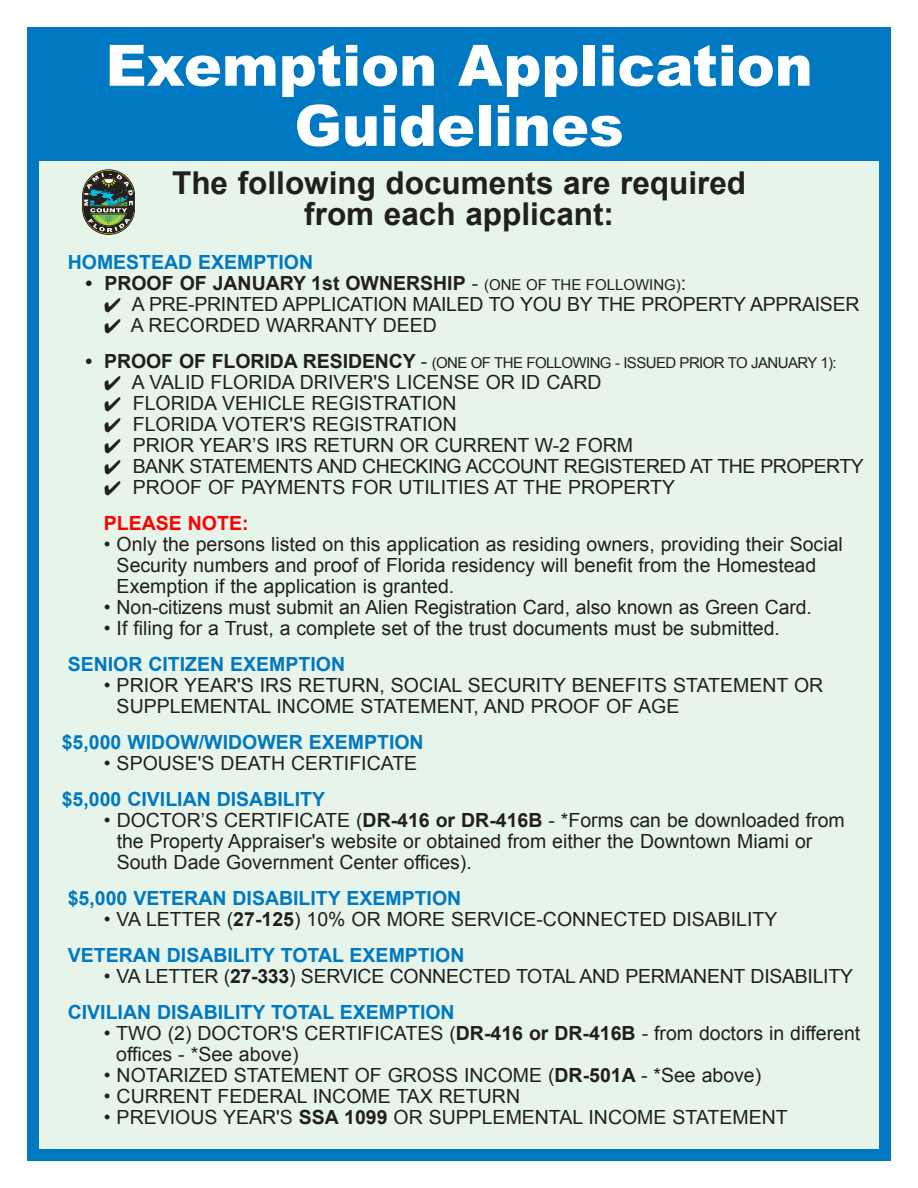
<style>
.page{position:relative;width:918px;height:1188px;background:#fff}
.page>*{position:absolute;margin:0;border:0;box-sizing:border-box;transform-origin:0 0}
.t1{font:900 57px/60.2px "Arial";color:#fff;text-align:center}
.t2{font:700 31.5px "Arial";color:#231f20}
.t3{font:19.5px/21px "Arial";color:#231f20}
.t4{font:700 19.5px "Arial";color:#0079c2}
.t5{font:19.5px "Arial";letter-spacing:-.025em;color:#231f20}
.t6{font:700 19.5px "Arial";color:#231f20}
.t7{font:700 19.5px "Arial";color:#f00}
.t8{font:15px "Arial";letter-spacing:-.04em;color:#231f20}
.s1{font-weight:400}
.s2{font-weight:400;font-size:15px}
.s3{font-weight:700;font-size:19.5px}
.s4{font-size:19.5px}
.s5{font-weight:700}
</style>
<div class="page">
<div style="left:27px;top:27px;width:864px;height:1134px;background:#e7f4e9;border:12px solid #0079c2"></div>
<div style="left:37px;top:27px;width:844px;height:133px;background:#0079c2"></div>
<div style="left:82px;top:170px;width:53px;height:65px;border:1px solid #231f20;border-radius:26px"></div>
<svg style="left:83px;top:171px;width:51px;height:62px;background:#5f705f"></svg>
<p class="t1" style="left:106px;top:34px;width:709px">Exemption Application<br>Guidelines</p>
<p class="t2" style="left:172px;top:162px;width:576px">The following documents are required</p>
<p class="t2" style="left:304px;top:194px;width:311px">from each applicant:</p>
<p class="t4" style="left:68px;top:249px;width:247px">HOMESTEAD EXEMPTION</p>
<p class="t6" style="left:86px;top:270px;width:602px">• PROOF OF JANUARY 1st OWNERSHIP <span class="s1">-</span> <span class="s2">(ONE OF THE FOLLOWING)</span><span class="s1">:</span></p>
<p class="t3" style="left:104px;top:294px;width:757px">✔ A PRE-PRINTED APPLICATION MAILED TO YOU BY THE PROPERTY APPRAISER</p>
<p class="t3" style="left:104px;top:315px;width:334px">✔ A RECORDED WARRANTY DEED</p>
<p class="t8" style="left:86px;top:353px;width:753px"><span class="s3">• PROOF OF FLORIDA RESIDENCY</span> <span class="s4">-</span> (ONE OF THE FOLLOWING - ISSUED PRIOR TO JANUARY 1):</p>
<p class="t3" style="left:104px;top:372px;width:499px">✔ A VALID FLORIDA DRIVER'S LICENSE OR ID CARD</p>
<p class="t3" style="left:104px;top:393px;width:354px">✔ FLORIDA VEHICLE REGISTRATION</p>
<p class="t3" style="left:104px;top:414px;width:354px">✔ FLORIDA VOTER'S REGISTRATION</p>
<p class="t3" style="left:104px;top:435px;width:531px">✔ PRIOR YEAR’S IRS RETURN OR CURRENT W-2 FORM</p>
<p class="t5" style="left:104px;top:453px;width:762px">✔ BANK STATEMENTS AND CHECKING ACCOUNT REGISTERED AT THE PROPERTY</p>
<p class="t3" style="left:104px;top:477px;width:573px">✔ PROOF OF PAYMENTS FOR UTILITIES AT THE PROPERTY</p>
<p class="t7" style="left:104px;top:510px;width:146px">PLEASE NOTE:</p>
<p class="t3" style="left:117px;top:534px;width:728px;text-indent:-13px">• Only the persons listed on this application as residing owners, providing their Social<br>Security numbers and proof of Florida residency will benefit from the Homestead<br>Exemption if the application is granted.</p>
<p class="t3" style="left:104px;top:597px;width:710px">• Non-citizens must submit an Alien Registration Card, also known as Green Card.</p>
<p class="t3" style="left:104px;top:618px;width:678px">• If filing for a Trust, a complete set of the trust documents must be submitted.</p>
<p class="t4" style="left:68px;top:651px;width:279px">SENIOR CITIZEN EXEMPTION</p>
<p class="t3" style="left:117px;top:675px;width:708px;text-indent:-13px">• PRIOR YEAR'S IRS RETURN, SOCIAL SECURITY BENEFITS STATEMENT OR<br>SUPPLEMENTAL INCOME STATEMENT, AND PROOF OF AGE</p>
<p class="t4" style="left:62px;top:729px;width:363px">$5,000 WIDOW/WIDOWER EXEMPTION</p>
<p class="t3" style="left:104px;top:753px;width:315px">• SPOUSE'S DEATH CERTIFICATE</p>
<p class="t4" style="left:62px;top:786px;width:265px">$5,000 CIVILIAN DISABILITY</p>
<p class="t3" style="left:117px;top:810px;width:730px;text-indent:-13px">• DOCTOR’S CERTIFICATE (<span class="s5">DR-416 or DR-416B</span> - *Forms can be downloaded from the Property Appraiser's website or obtained from either the Downtown Miami or<br>South Dade Government Center offices).</p>
<p class="t4" style="left:68px;top:885px;width:395px">$5,000 VETERAN DISABILITY EXEMPTION</p>
<p class="t3" style="left:104px;top:909px;width:675px">• VA LETTER (<span class="s5">27-125</span>) 10% OR MORE SERVICE-CONNECTED DISABILITY</p>
<p class="t4" style="left:68px;top:942px;width:398px">VETERAN DISABILITY TOTAL EXEMPTION</p>
<p class="t3" style="left:104px;top:966px;width:751px">• VA LETTER (<span class="s5">27-333</span>) SERVICE CONNECTED TOTAL AND PERMANENT DISABILITY</p>
<p class="t4" style="left:68px;top:999px;width:388px">CIVILIAN DISABILITY TOTAL EXEMPTION</p>
<p class="t3" style="left:116px;top:1023px;width:745px;text-indent:-12px">• TWO (2) DOCTOR'S CERTIFICATES (<span class="s5">DR-416 or DR-416B</span> - from doctors in different offices - *See above)</p>
<p class="t3" style="left:104px;top:1065px;width:659px">• NOTARIZED STATEMENT OF GROSS INCOME (<span class="s5">DR-501A</span> - *See above)</p>
<p class="t3" style="left:104px;top:1086px;width:418px">• CURRENT FEDERAL INCOME TAX RETURN</p>
<p class="t3" style="left:104px;top:1107px;width:685px">• PREVIOUS YEAR'S <span class="s5">SSA 1099</span> OR SUPPLEMENTAL INCOME STATEMENT</p>
</div>
